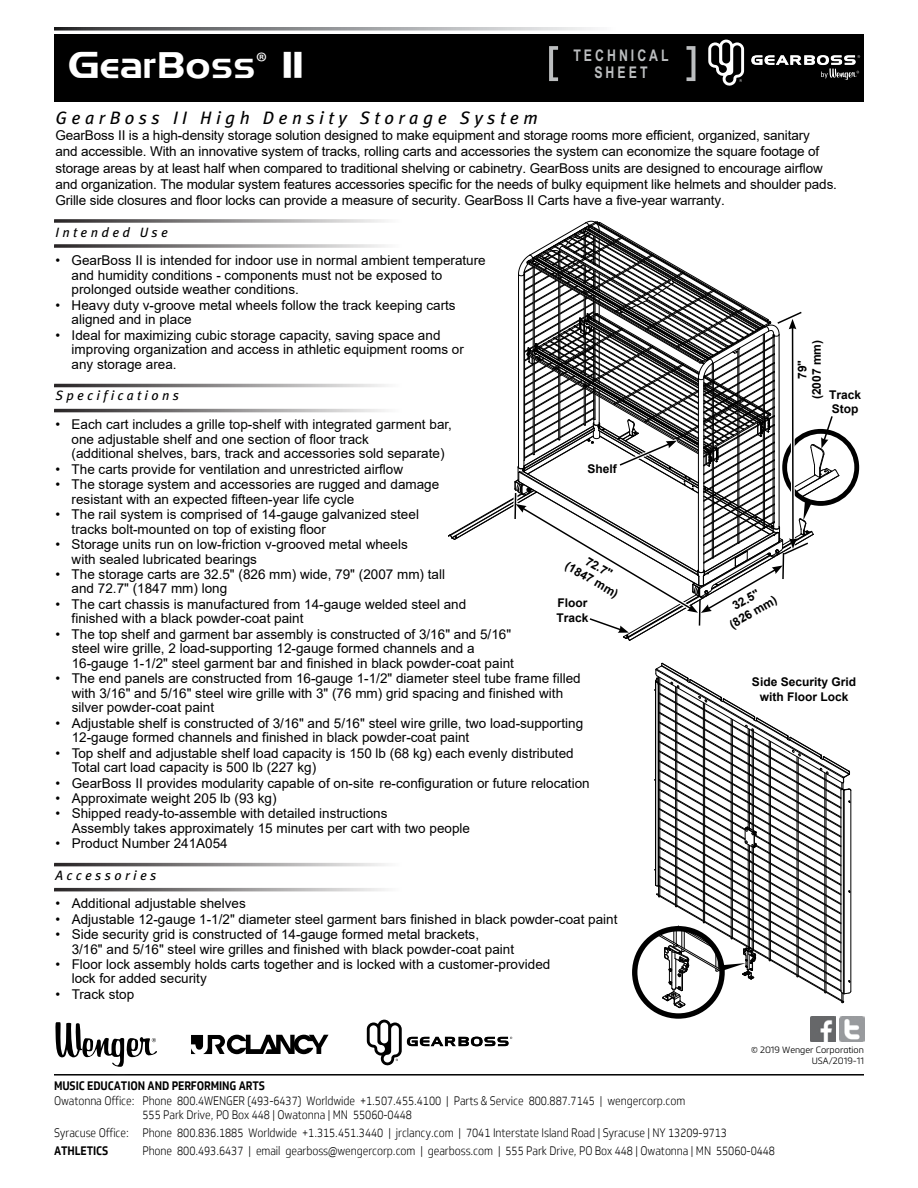
<style>
.page{position:relative;width:918px;height:1188px;background:#fff}
.page>*{position:absolute;margin:0;border:0;box-sizing:border-box;transform-origin:0 0}
.t1{font:36px "Hamlet";color:#fff}
.t2{font:italic 18px "Meta";letter-spacing:.25em;color:#000}
.t3{font:700 16.05px/17.2px "Arial Narrow";letter-spacing:.2em;color:#bcbec0;text-align:center;scale:.94 1}
.t4{font:13.5px/14.5px "Arial";color:#000}
.t5{font:italic 13.5px "Meta";letter-spacing:.25em;color:#000}
.t6{font:300 12px/14.4px "Soleto";letter-spacing:-.01em;color:#000;scale:.88 1}
.t7{font:700 12px/14.4px "Arial";color:#000;text-align:center}
.t8{font:700 12px "Soleto";letter-spacing:-.01em;color:#000;scale:.88 1}
.t9{font:300 9px/10.8px "Metronic Pro";color:#000;text-align:right}
</style>
<div class="page">
<svg style="left:54px;top:888px;width:332px;height:3px"></svg>
<svg style="left:54px;top:863px;width:332px;height:3px"></svg>
<div style="left:54px;top:34px;width:810px;height:68px;background:#000"></div>
<svg style="left:54px;top:27px;width:541px;height:4px;background:#9e9fa1"></svg>
<svg style="left:549px;top:46px;width:9px;height:35px"></svg>
<svg style="left:687px;top:46px;width:8px;height:35px"></svg>
<svg style="left:751px;top:55px;width:109px;height:25px"></svg>
<svg style="left:708px;top:40px;width:36px;height:46px"></svg>
<hr style="left:851px;top:791px;width:1px;height:200px;background:#000">
<svg style="left:632px;top:926px;width:93px;height:93px"></svg>
<div style="left:637px;top:931px;width:82px;height:82px;background:#fff;border-radius:50%"></div>
<svg style="left:655px;top:663px;width:196px;height:345px"></svg>
<svg style="left:782px;top:429px;width:77px;height:77px"></svg>
<div style="left:787px;top:434px;width:67px;height:67px;background:#fff;border-radius:50%"></div>
<svg style="left:54px;top:219px;width:786px;height:422px"></svg>
<hr style="left:54px;top:1074px;width:810px;height:2px;background:#000">
<div style="left:357px;top:1011px;width:164px;height:64px;background:#fff"></div>
<svg style="left:367px;top:1020px;width:145px;height:45px"></svg>
<div style="left:44px;top:1011px;width:124px;height:67px;background:#fff"></div>
<svg style="left:56px;top:1022px;width:101px;height:45px"></svg>
<svg style="left:191px;top:1035px;width:138px;height:19px"></svg>
<img style="left:810px;top:1017px;width:25px;height:24px">
<img style="left:839px;top:1017px;width:25px;height:24px">
<h1 class="t1" style="left:68px;top:45px;width:237px">GearBoss<sup>®</sup> II</h1>
<p class="t3" style="left:573px;top:46px;width:103px">TECHNICAL<br>SHEET</p>
<h2 class="t2" style="left:56px;top:106px;width:484px">GearBoss II High Density Storage System</h2>
<p class="t4" style="left:56px;top:127px;width:783px;line-height:16.2px">GearBoss II is a high-density storage solution designed to make equipment and storage rooms more efficient, organized, sanitary<br>and accessible. With an innovative system of tracks, rolling carts and accessories the system can economize the square footage of storage areas by at least half when compared to traditional shelving or cabinetry. GearBoss units are designed to encourage airflow and organization. The modular system features accessories specific for the needs of bulky equipment like helmets and shoulder pads.<br>Grille side closures and floor locks can provide a measure of security. GearBoss II Carts have a five-year warranty.</p>
<p class="t5" style="left:56px;top:224px;width:114px">Intended Use</p>
<p class="t4" style="left:72px;top:253px;width:416px;text-indent:-16px">• GearBoss II is intended for indoor use in normal ambient temperature and humidity conditions - components must not be exposed to prolonged outside weather conditions.</p>
<p class="t4" style="left:72px;top:298px;width:386px;text-indent:-16px">• Heavy duty v-groove metal wheels follow the track keeping carts aligned and in place</p>
<p class="t4" style="left:72px;top:328px;width:394px;text-indent:-16px">• Ideal for maximizing cubic storage capacity, saving space and improving organization and access in athletic equipment rooms or any storage area.</p>
<p class="t5" style="left:56px;top:386px;width:125px">Specifications</p>
<p class="t4" style="left:72px;top:417px;width:382px;text-indent:-16px">• Each cart includes a grille top-shelf with integrated garment bar, one adjustable shelf and one section of floor track<br>(additional shelves, bars, track and accessories sold separate)</p>
<p class="t4" style="left:56px;top:462px;width:349px">• The carts provide for ventilation and unrestricted airflow</p>
<p class="t4" style="left:72px;top:477px;width:369px;text-indent:-16px">• The storage system and accessories are rugged and damage resistant with an expected fifteen-year life cycle</p>
<p class="t4" style="left:72px;top:507px;width:349px;text-indent:-16px">• The rail system is comprised of 14-gauge galvanized steel tracks bolt-mounted on top of existing floor</p>
<p class="t4" style="left:72px;top:537px;width:338px;text-indent:-16px">• Storage units run on low-friction v-grooved metal wheels with sealed lubricated bearings</p>
<p class="t4" style="left:72px;top:567px;width:375px;text-indent:-16px">• The storage carts are 32.5" (826 mm) wide, 79" (2007 mm) tall and 72.7" (1847 mm) long</p>
<p class="t4" style="left:72px;top:597px;width:396px;text-indent:-16px">• The cart chassis is manufactured from 14-gauge welded steel and finished with a black powder-coat paint</p>
<p class="t4" style="left:72px;top:627px;width:444px;text-indent:-16px">• The top shelf and garment bar assembly is constructed of 3/16" and 5/16" steel wire grille, 2 load-supporting 12-gauge formed channels and a<br>16-gauge 1-1/2" steel garment bar and finished in black powder-coat paint</p>
<p class="t4" style="left:72px;top:671px;width:511px;text-indent:-16px">• The end panels are constructed from 16-gauge 1-1/2" diameter steel tube frame filled with 3/16" and 5/16" steel wire grille with 3" (76 mm) grid spacing and finished with silver powder-coat paint</p>
<p class="t4" style="left:72px;top:716px;width:513px;text-indent:-16px">• Adjustable shelf is constructed of 3/16" and 5/16" steel wire grille, two load-supporting<br>12-gauge formed channels and finished in black powder-coat paint</p>
<p class="t4" style="left:72px;top:746px;width:503px;text-indent:-16px">• Top shelf and adjustable shelf load capacity is 150 lb (68 kg) each evenly distributed<br>Total cart load capacity is 500 lb (227 kg)</p>
<p class="t4" style="left:56px;top:775px;width:536px">• GearBoss II provides modularity capable of on-site re-configuration or future relocation</p>
<p class="t4" style="left:56px;top:791px;width:222px">• Approximate weight 205 lb (93 kg)</p>
<p class="t4" style="left:72px;top:806px;width:400px;text-indent:-16px">• Shipped ready-to-assemble with detailed instructions<br>Assembly takes approximately 15 minutes per cart with two people</p>
<p class="t4" style="left:56px;top:836px;width:174px">• Product Number 241A054</p>
<p class="t5" style="left:56px;top:867px;width:102px">Accessories</p>
<p class="t4" style="left:56px;top:896px;width:192px">• Additional adjustable shelves</p>
<p class="t4" style="left:56px;top:912px;width:563px">• Adjustable 12-gauge 1-1/2" diameter steel garment bars finished in black powder-coat paint</p>
<p class="t4" style="left:72px;top:927px;width:444px;text-indent:-16px">• Side security grid is constructed of 14-gauge formed metal brackets,<br>3/16" and 5/16" steel wire grilles and finished with black powder-coat paint</p>
<p class="t4" style="left:72px;top:957px;width:480px;text-indent:-16px">• Floor lock assembly holds carts together and is locked with a customer-provided lock for added security</p>
<p class="t4" style="left:56px;top:987px;width:80px">• Track stop</p>
<p class="t7" style="left:795px;top:399px;width:61px;rotate:-90deg">79"<br>(2007 mm)</p>
<p class="t7" style="left:829px;top:388px;width:34px;text-align:left">Track<br>Stop</p>
<p class="t7" style="left:588px;top:462px;width:31px">Shelf</p>
<p class="t7" style="left:577px;top:546px;width:61px;rotate:30deg">72.7" (1847 mm)</p>
<p class="t7" style="left:720px;top:606px;width:54px;rotate:-30deg">32.5" (826 mm)</p>
<p class="t7" style="left:556px;top:596px;width:34px;text-align:left">Floor<br>Track</p>
<p class="t7" style="left:752px;top:675px;width:106px">Side Security Grid with Floor Lock</p>
<p class="t9" style="left:751px;top:1044px;width:114px">© 2019 Wenger Corporation<br>USA/2019-11</p>
<p class="t8" style="left:54px;top:1078px;width:241px">MUSIC EDUCATION AND PERFORMING ARTS</p>
<p class="t6" style="left:143px;top:1093px;width:618px;text-indent:-89px">Owatonna Office: Phone 800.4WENGER (493-6437) Worldwide +1.507.455.4100 | Parts &amp; Service 800.887.7145 | wengercorp.com<br>555 Park Drive, PO Box 448 | Owatonna | MN 55060-0448</p>
<p class="t6" style="left:54px;top:1126px;width:766px">Syracuse Office: Phone 800.836.1885 Worldwide +1.315.451.3440 | jrclancy.com | 7041 Interstate Island Road | Syracuse | NY 13209-9713</p>
<p class="t8" style="left:54px;top:1143px;width:63px">ATHLETICS</p>
<p class="t6" style="left:143px;top:1144px;width:720px">Phone 800.493.6437 | email gearboss@wengercorp.com | gearboss.com | 555 Park Drive, PO Box 448 | Owatonna | MN 55060-0448</p>
</div>
